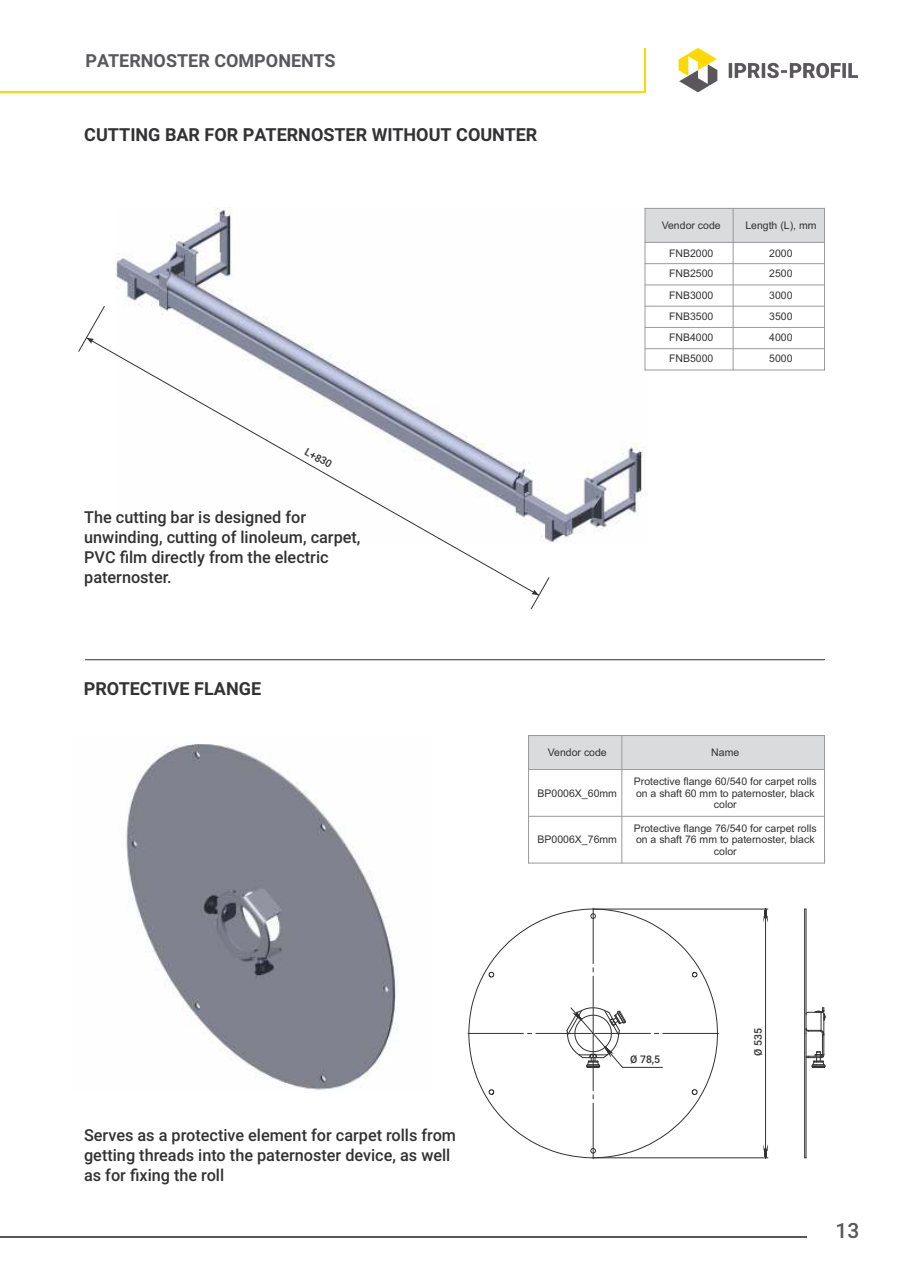
<style>
.page{position:relative;width:910px;height:1280px;background:#fff}
.page>*{position:absolute;margin:0;border:0;box-sizing:border-box;transform-origin:0 0}
.t1{font:500 21px "Roboto";color:#59575b}
.t2{font:700 18px "Roboto";color:#323234}
.t3{font:700 18px "Roboto";color:#59575b}
.t4{font:500 16.5px/19.8px "Roboto";color:#323234}
.t5{font:10.5px/11.7px "Arial";color:#323234;text-align:center}
.t6{font:500 10.5px "Roboto";color:#323234}
</style>
<div class="page">
<img style="left:116px;top:208px;width:532px;height:334px">
<hr style="left:85px;top:659px;width:740px;height:1px;background:#323234">
<div style="left:645px;top:208px;width:88px;height:34px;background:#d9dbdc"></div>
<div style="left:733px;top:208px;width:91px;height:34px;background:#d9dbdc"></div>
<hr style="left:645px;top:208px;width:1px;height:162px;background:#9a9a9e">
<hr style="left:733px;top:208px;width:1px;height:162px;background:#9a9a9e">
<hr style="left:824px;top:208px;width:1px;height:162px;background:#9a9a9e">
<hr style="left:645px;top:370px;width:180px;height:1px;background:#9a9a9e">
<hr style="left:645px;top:348px;width:180px;height:1px;background:#9a9a9e">
<hr style="left:645px;top:327px;width:180px;height:1px;background:#9a9a9e">
<hr style="left:645px;top:306px;width:180px;height:1px;background:#9a9a9e">
<hr style="left:645px;top:284px;width:180px;height:1px;background:#9a9a9e">
<hr style="left:645px;top:263px;width:180px;height:1px;background:#9a9a9e">
<hr style="left:645px;top:242px;width:180px;height:1px;background:#9a9a9e">
<hr style="left:645px;top:208px;width:180px;height:1px;background:#9a9a9e">
<svg style="left:105px;top:337px;width:434px;height:255px"></svg>
<svg style="left:78px;top:306px;width:27px;height:46px"></svg>
<svg style="left:531px;top:577px;width:18px;height:32px"></svg>
<img style="left:126px;top:744px;width:273px;height:346px">
<div style="left:529px;top:735px;width:93px;height:34px;background:#d9dbdc"></div>
<div style="left:622px;top:735px;width:202px;height:34px;background:#d9dbdc"></div>
<hr style="left:528px;top:735px;width:1px;height:128px;background:#9a9a9e">
<hr style="left:621px;top:735px;width:1px;height:128px;background:#9a9a9e">
<hr style="left:824px;top:735px;width:1px;height:128px;background:#9a9a9e">
<hr style="left:528px;top:863px;width:297px;height:1px;background:#9a9a9e">
<hr style="left:528px;top:816px;width:297px;height:1px;background:#9a9a9e">
<hr style="left:528px;top:769px;width:297px;height:1px;background:#9a9a9e">
<hr style="left:528px;top:735px;width:297px;height:1px;background:#9a9a9e">
<svg style="left:805px;top:1007px;width:21px;height:61px"></svg>
<hr style="left:806px;top:909px;width:1px;height:124px;background:#323234">
<hr style="left:806px;top:1033px;width:1px;height:125px;background:#323234">
<hr style="left:804px;top:909px;width:1px;height:124px;background:#323234">
<hr style="left:804px;top:1033px;width:1px;height:125px;background:#323234">
<svg style="left:468px;top:908px;width:250px;height:250px"></svg>
<svg style="left:488px;top:1089px;width:6px;height:6px"></svg>
<svg style="left:691px;top:1089px;width:7px;height:6px"></svg>
<hr style="left:593px;top:913px;width:1px;height:50px;background:#323234">
<svg style="left:590px;top:908px;width:6px;height:11px"></svg>
<hr style="left:473px;top:1033px;width:50px;height:1px;background:#323234">
<hr style="left:593px;top:1035px;width:1px;height:55px;background:#323234">
<hr style="left:593px;top:1103px;width:1px;height:50px;background:#323234">
<svg style="left:590px;top:1148px;width:6px;height:11px"></svg>
<hr style="left:595px;top:1033px;width:55px;height:1px;background:#323234">
<hr style="left:663px;top:1033px;width:50px;height:1px;background:#323234">
<hr style="left:765px;top:909px;width:1px;height:249px;background:#323234">
<hr style="left:593px;top:909px;width:175px;height:1px;background:#323234">
<hr style="left:593px;top:1157px;width:175px;height:1px;background:#323234">
<hr style="left:622px;top:1067px;width:40px;height:1px;background:#323234">
<svg style="left:762px;top:862px;width:7px;height:61px"></svg>
<svg style="left:762px;top:1144px;width:7px;height:15px"></svg>
<svg style="left:527px;top:947px;width:99px;height:121px"></svg>
<svg style="left:679px;top:48px;width:38px;height:44px"></svg>
<svg style="left:729px;top:63px;width:129px;height:15px"></svg>
<hr style="left:0;top:91px;width:646px;height:1px;background:#fdd904">
<hr style="left:644px;top:48px;width:2px;height:44px;background:#fdd904">
<hr style="left:0;top:1236px;width:806px;height:1px;background:#59575b">
<h2 class="t3" style="left:85px;top:53px;width:252px">PATERNOSTER COMPONENTS</h2>
<h2 class="t2" style="left:84px;top:127px;width:455px">CUTTING BAR FOR PATERNOSTER WITHOUT COUNTER</h2>
<p class="t6" style="left:308px;top:447px;width:31px;rotate:30deg">L+830</p>
<h3 class="t4" style="left:84px;top:509px;width:278px">The cutting bar is designed for unwinding, cutting of linoleum, carpet,<br>PVC film directly from the electric paternoster.</h3>
<h2 class="t2" style="left:84px;top:682px;width:179px">PROTECTIVE FLANGE</h2>
<p class="t5" style="left:662px;top:220px;width:60px">Vendor code</p>
<p class="t5" style="left:745px;top:220px;width:73px">Length (L), mm</p>
<p class="t5" style="left:669px;top:248px;width:46px">FNB2000</p>
<p class="t5" style="left:769px;top:248px;width:25px">2000</p>
<p class="t5" style="left:669px;top:269px;width:46px">FNB2500</p>
<p class="t5" style="left:769px;top:269px;width:25px">2500</p>
<p class="t5" style="left:669px;top:290px;width:46px">FNB3000</p>
<p class="t5" style="left:769px;top:290px;width:25px">3000</p>
<p class="t5" style="left:669px;top:311px;width:46px">FNB3500</p>
<p class="t5" style="left:769px;top:311px;width:25px">3500</p>
<p class="t5" style="left:669px;top:333px;width:46px">FNB4000</p>
<p class="t5" style="left:769px;top:333px;width:25px">4000</p>
<p class="t5" style="left:669px;top:354px;width:46px">FNB5000</p>
<p class="t5" style="left:769px;top:354px;width:25px">5000</p>
<p class="t5" style="left:548px;top:748px;width:60px">Vendor code</p>
<p class="t5" style="left:711px;top:748px;width:30px">Name</p>
<p class="t5" style="left:538px;top:788px;width:81px">BP0006X_60mm</p>
<p class="t5" style="left:634px;top:776px;width:184px">Protective flange 60/540 for carpet rolls on a shaft 60 mm to paternoster, black color</p>
<p class="t5" style="left:538px;top:835px;width:81px">BP0006X_76mm</p>
<p class="t5" style="left:634px;top:823px;width:184px">Protective flange 76/540 for carpet rolls on a shaft 76 mm to paternoster, black color</p>
<h3 class="t4" style="left:84px;top:1127px;width:373px">Serves as a protective element for carpet rolls from getting threads into the paternoster device, as well as for fixing the roll</h3>
<p class="t6" style="left:630px;top:1055px;width:32px">Ø 78,5</p>
<p class="t6" style="left:754px;top:1056px;width:29px;rotate:-90deg">Ø 535</p>
<h1 class="t1" style="left:836px;top:1222px;width:25px">13</h1>
</div>
